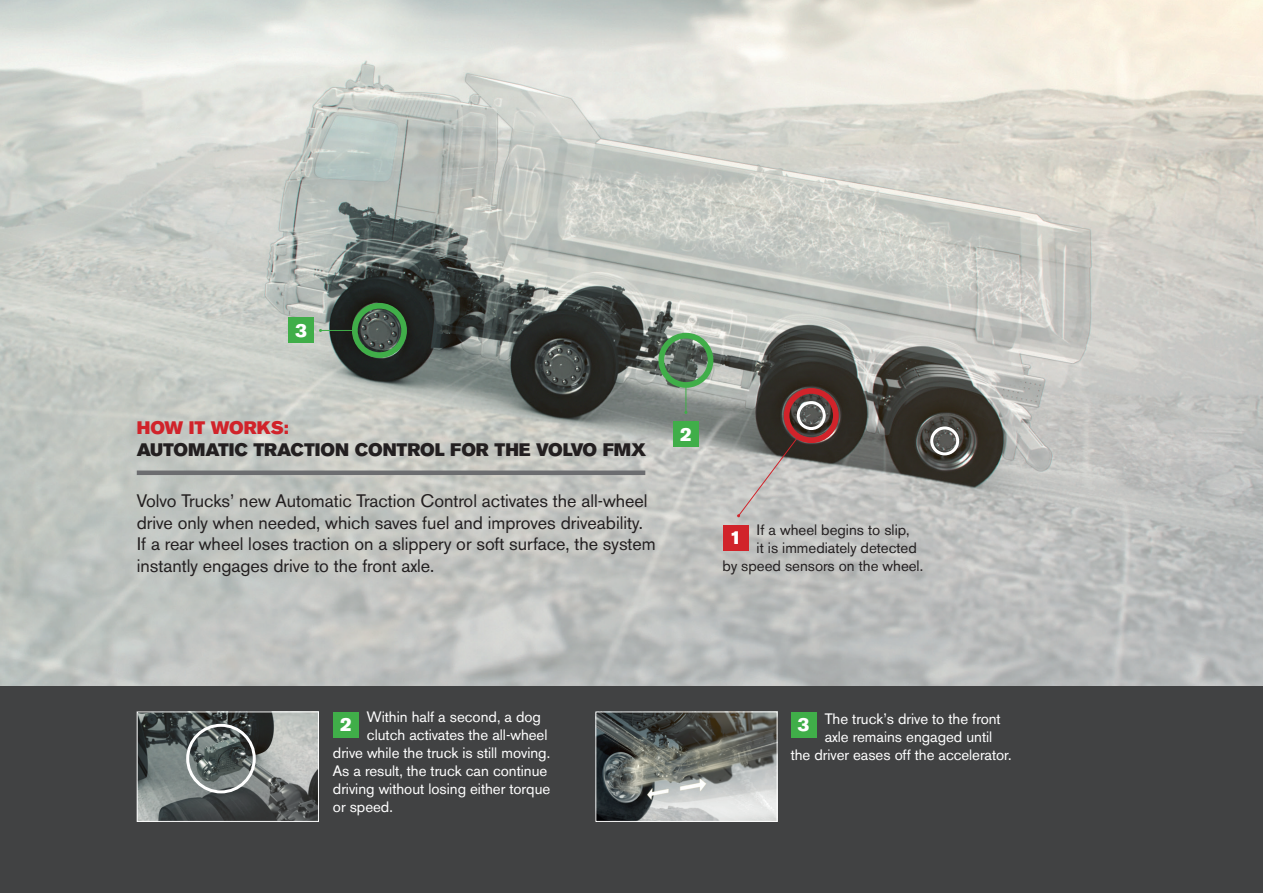
<style>
.page{position:relative;width:1263px;height:893px;background:#fff}
.page>*{position:absolute;margin:0;border:0;box-sizing:border-box;transform-origin:0 0}
.t1{font:18px/21.6px "Volvo Sans Pro";color:#231f20}
.t2{font:18px "Volvo Sans Pro Super";color:#231f20}
.t3{font:18px "Volvo Sans Pro Super";color:#d1232a}
.t4{font:18px "Volvo Sans Pro Super";color:#fff}
.t5{font:17.85px "Volvo Sans Pro Super";color:#fff}
.t6{font:15px "Volvo Sans Pro";color:#fff}
.t7{font:15px "Volvo Sans Pro";color:#231f20}
</style>
<div class="page">
<img style="left:0;top:0;width:1263px;height:687px">
<div style="left:797px;top:401px;width:29px;height:29px;border:3px solid #fff;border-radius:50%"></div>
<div style="left:930px;top:426px;width:29px;height:29px;border:3px solid #fff;border-radius:50%"></div>
<svg style="left:737px;top:437px;width:61px;height:80px;background:#aaa7a5"></svg>
<svg style="left:684px;top:388px;width:3px;height:26px"></svg>
<hr style="left:320px;top:330px;width:37px;height:1px;background:#40ae49">
<div style="left:352px;top:303px;width:55px;height:55px;border:6px solid #40ae49;border-radius:50%"></div>
<div style="left:658px;top:333px;width:55px;height:55px;border:6px solid #40ae49;border-radius:50%"></div>
<div style="left:784px;top:388px;width:55px;height:55px;border:6px solid #d1232a;border-radius:50%"></div>
<div style="left:673px;top:421px;width:26px;height:26px;background:#40ae49"></div>
<div style="left:288px;top:317px;width:26px;height:26px;background:#40ae49"></div>
<div style="left:0;top:687px;width:1263px;height:206px;background:#414243"></div>
<img style="left:139px;top:713px;width:178px;height:107px">
<div style="left:137px;top:711px;width:182px;height:111px;border:1px solid #fff"></div>
<img style="left:597px;top:713px;width:178px;height:107px">
<div style="left:595px;top:711px;width:182px;height:111px;border:1px solid #fff"></div>
<div style="left:186px;top:724px;width:70px;height:69px;border:3px solid #fff;border-radius:50%"></div>
<div style="left:137px;top:470px;width:508px;height:5px;background:#6c6d70"></div>
<div style="left:333px;top:711px;width:26px;height:26px;background:#40ae49"></div>
<div style="left:791px;top:711px;width:26px;height:26px;background:#40ae49"></div>
<div style="left:723px;top:525px;width:25px;height:26px;background:#d1232a"></div>
<p class="t5" style="left:295px;top:320px;width:13px">3</p>
<p class="t3" style="left:137px;top:417px;width:154px">HOW IT WORKS:</p>
<p class="t2" style="left:137px;top:438px;width:511px">AUTOMATIC TRACTION CONTROL FOR THE VOLVO FMX</p>
<p class="t1" style="left:137px;top:490px;width:520px">Volvo Trucks’ new Automatic Traction Control activates the all-wheel drive only when needed, which saves fuel and improves driveability.<br>If a rear wheel loses traction on a slippery or soft surface, the system instantly engages drive to the front axle.</p>
<p class="t5" style="left:680px;top:423px;width:13px">2</p>
<p class="t7" style="left:757px;top:521px;width:155px">If a wheel begins to slip,</p>
<p class="t7" style="left:757px;top:539px;width:162px">it is immediately detected</p>
<p class="t7" style="left:723px;top:557px;width:202px">by speed sensors on the wheel.</p>
<p class="t4" style="left:730px;top:527px;width:13px">1</p>
<p class="t6" style="left:367px;top:708px;width:176px">Within half a second, a dog</p>
<p class="t6" style="left:367px;top:726px;width:182px">clutch activates the all-wheel</p>
<p class="t6" style="left:333px;top:744px;width:219px">drive while the truck is still moving.</p>
<p class="t6" style="left:333px;top:762px;width:216px">As a result, the truck can continue</p>
<p class="t6" style="left:333px;top:780px;width:219px">driving without losing either torque</p>
<p class="t6" style="left:333px;top:798px;width:61px">or speed.</p>
<p class="t5" style="left:340px;top:714px;width:13px">2</p>
<p class="t6" style="left:825px;top:710px;width:177px">The truck’s drive to the front</p>
<p class="t6" style="left:825px;top:728px;width:169px">axle remains engaged until</p>
<p class="t6" style="left:791px;top:746px;width:222px">the driver eases off the accelerator.</p>
<p class="t5" style="left:798px;top:714px;width:13px">3</p>
</div>
